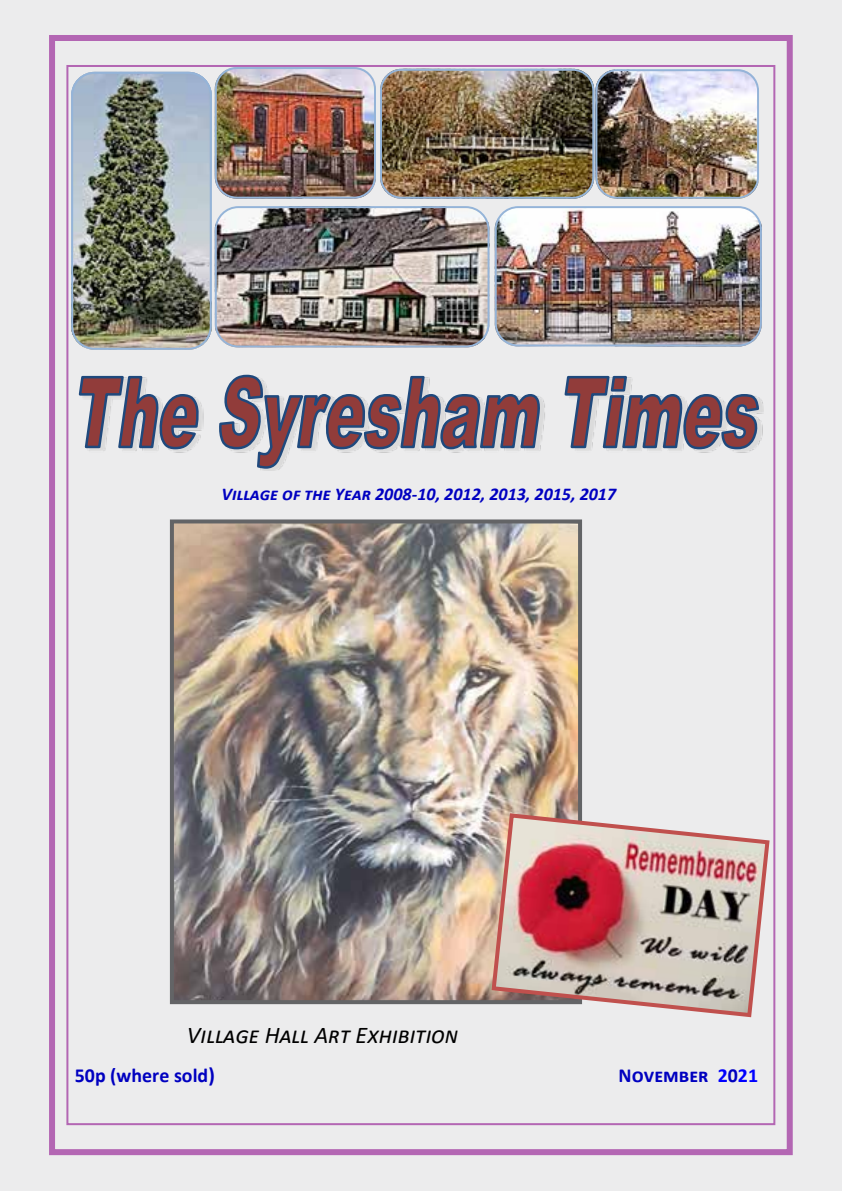
<style>
.page{position:relative;width:842px;height:1191px;background:#ececed}
.page>*{position:absolute;margin:0;border:0;box-sizing:border-box;transform-origin:0 0}
.t1{font:italic 24px "Calibri";color:#000}
.t2{font:700 20px "Calibri";color:#0000c0}
.t3{font:italic 700 18px "Calibri";color:#0000c0}
.s1{font-size:20.8px}
.s2{color:#00f}
</style>
<div class="page">
<img style="left:89px;top:399px;width:674px;height:72px">
<svg style="left:78px;top:375px;width:123px;height:75px"></svg>
<svg style="left:217px;top:374px;width:325px;height:96px"></svg>
<svg style="left:563px;top:375px;width:197px;height:76px"></svg>
<div style="left:49px;top:35px;width:744px;height:1120px;border:6px solid #b366b3"></div>
<img style="left:71px;top:67px;width:691px;height:283px">
<img style="left:175px;top:524px;width:402px;height:475px">
<div style="left:170px;top:519px;width:412px;height:485px;border:4px solid #636466"></div>
<img style="left:489px;top:811px;width:281px;height:207px">
<p class="t3" style="left:222px;top:481px;width:396px">Village of the Year 2008-10, 2012, 2013, 2015, 2017</p>
<h1 class="t1" style="left:187px;top:1018px;width:273px">Village Hall Art Exhibition</h1>
<p class="t2" style="left:75px;top:1061px;width:142px">50p (where sold<span class="s1">)</span></p>
<p class="t2" style="left:619px;top:1061px;width:141px">November <span class="s2">2</span>0<span class="s2">21</span></p>
</div>
